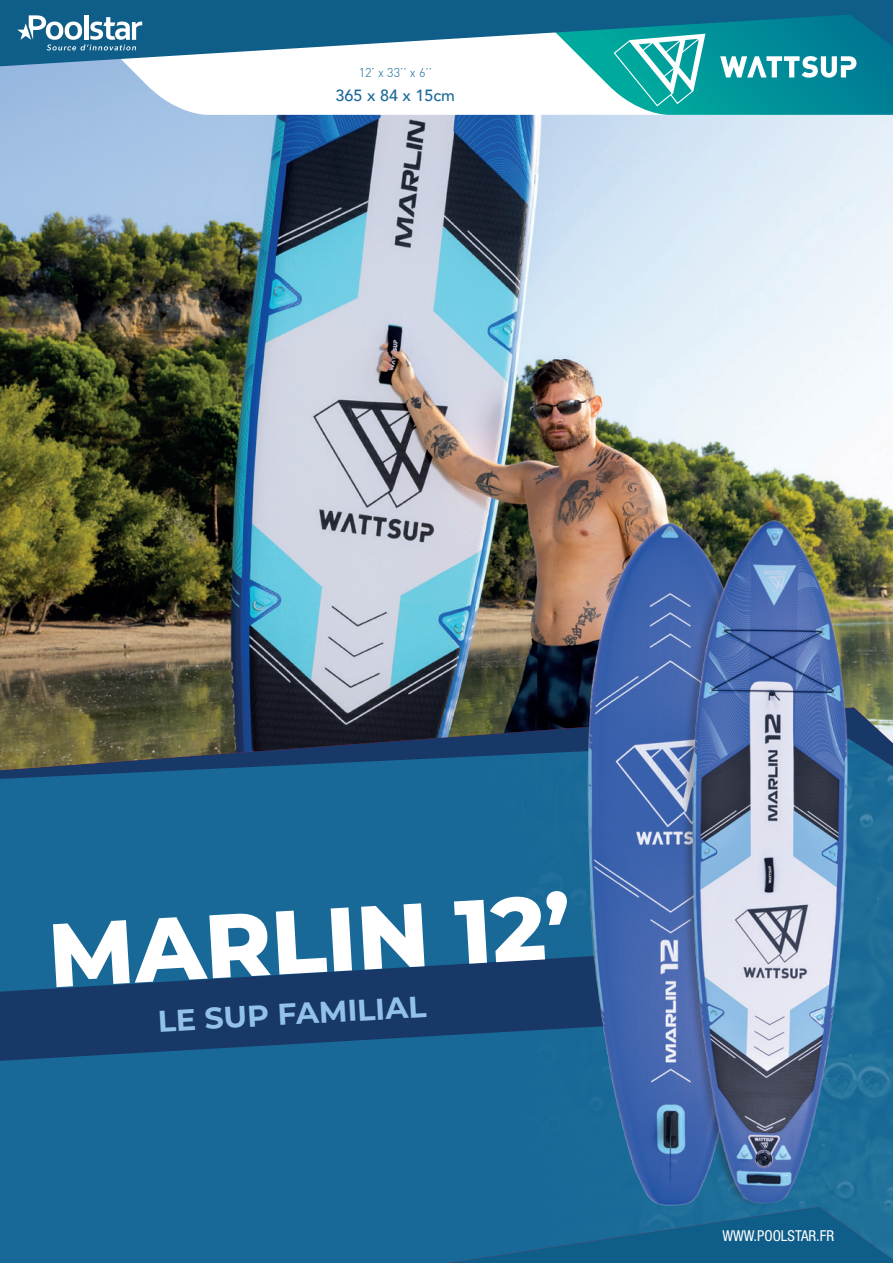
<style>
.page{position:relative;width:893px;height:1263px;background:#fff}
.page>*{position:absolute;margin:0;border:0;box-sizing:border-box;transform-origin:0 0}
.t1{font:800 90px "Montserrat";color:#fff}
.t2{font:700 30px "Montserrat";color:#93c2e8}
.t3{font:500 16.2px "Avenir";color:#196998}
.t4{font:condensed 15px "Helvetica Neue";color:#fff}
.t5{font:300 12.6px "DIN";color:#196998}
</style>
<div class="page">
<div style="left:0;top:779px;width:483px;height:484px;background:#196998"></div>
<img style="left:483px;top:779px;width:410px;height:428px">
<img style="left:0;top:68px;width:893px;height:702px">
<svg style="left:0;top:955px;width:583px;height:106px;background:#184877"></svg>
<img style="left:583px;top:517px;width:99px;height:690px">
<div style="left:682px;top:515px;width:165px;height:693px;background:#231f20;opacity:.3"></div>
<img style="left:689px;top:515px;width:160px;height:690px">
<svg style="left:30px;top:68px;width:461px;height:47px"></svg>
<svg style="left:491px;top:68px;width:402px;height:47px"></svg>
<svg style="left:0;top:0;width:893px;height:68px;fill:#0f5d89"></svg>
<svg style="left:307px;top:1207px;width:586px;height:56px;background:#166592"></svg>
<svg style="left:17px;top:15px;width:125px;height:36px"></svg>
<svg style="left:720px;top:56px;width:136px;height:22px"></svg>
<svg style="left:614px;top:34px;width:91px;height:72px"></svg>
<p class="t5" style="left:359px;top:65px;width:75px">12’ x 33’’ x 6’’</p>
<p class="t3" style="left:336px;top:81px;width:121px">365 x 84 x 15cm</p>
<h1 class="t1" style="left:45px;top:888px;width:525px;rotate:-3deg">MARLIN 12’</h1>
<h2 class="t2" style="left:157px;top:999px;width:270px;rotate:-3deg">LE SUP FAMILIAL</h2>
<p class="t4" style="left:722px;top:1227px;width:113px">WWW.POOLSTAR.FR</p>
</div>
